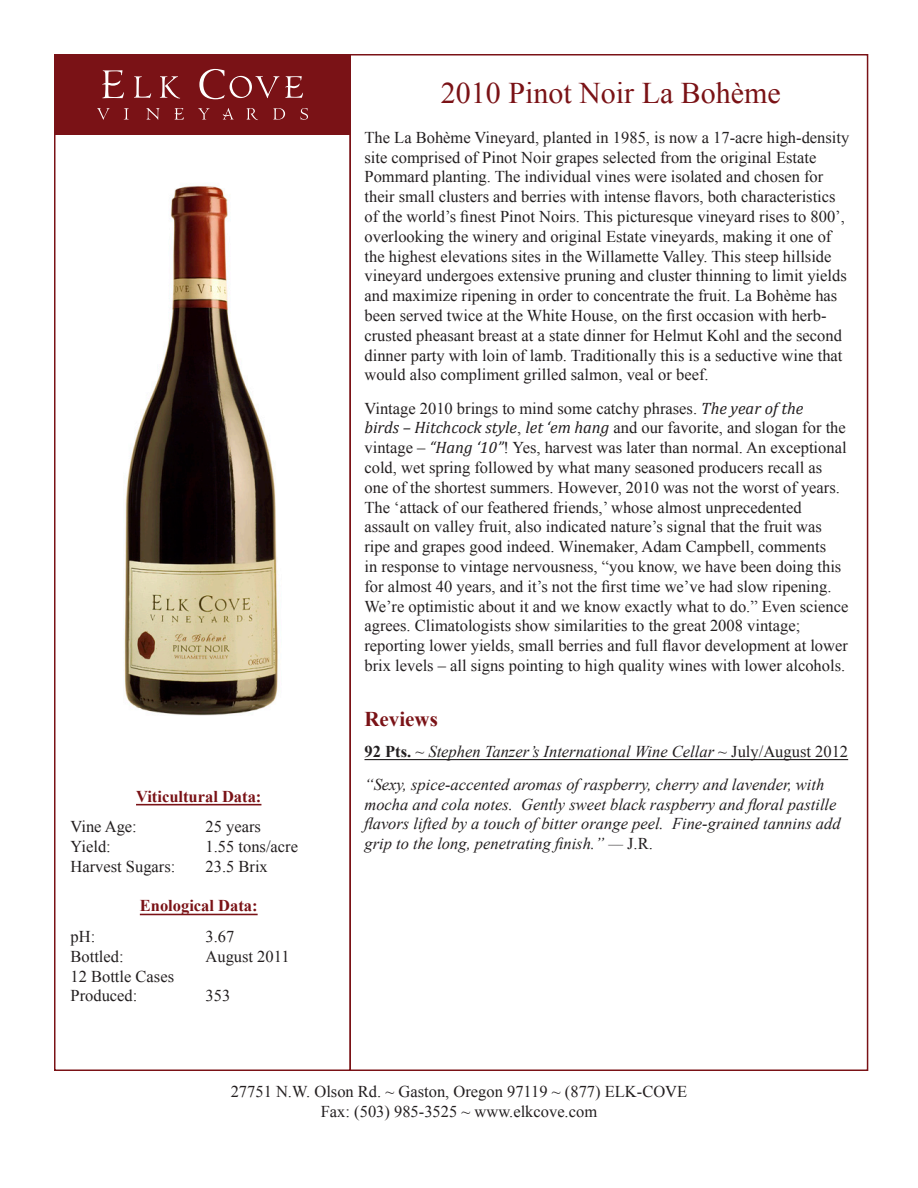
<style>
.page{position:relative;width:918px;height:1188px;background:#fff}
.page>*{position:absolute;margin:0;border:0;box-sizing:border-box;transform-origin:0 0}
.t1{font:30px "Times New Roman";color:#7a1216}
.t2{font:700 21px "Times New Roman";color:#7a1216}
.t3{font:16.5px/19.8px "Times New Roman";color:#231f20}
.t4{font:italic 16.5px/19.8px "Times New Roman";color:#231f20}
.t5{font:700 16.5px "Times New Roman";color:#7a1216}
.s1{font-family:"Cambria";font-style:italic}
.s2{font-weight:700;font-style:normal}
.s3{font-style:normal}
</style>
<div class="page">
<img style="left:124px;top:185px;width:154px;height:531px">
<hr style="left:136px;top:804px;width:125px;height:1px;background:#7a1216">
<hr style="left:140px;top:914px;width:118px;height:1px;background:#7a1216">
<hr style="left:364px;top:759px;width:484px;height:1px;background:#231f20">
<div style="left:54px;top:54px;width:297px;height:81px;background:#7a1216"></div>
<svg style="left:97px;top:108px;width:13px;height:12px"></svg>
<svg style="left:124px;top:108px;width:5px;height:12px"></svg>
<svg style="left:146px;top:108px;width:14px;height:12px"></svg>
<svg style="left:198px;top:108px;width:12px;height:12px"></svg>
<svg style="left:247px;top:108px;width:11px;height:12px"></svg>
<svg style="left:273px;top:108px;width:12px;height:12px"></svg>
<svg style="left:300px;top:108px;width:8px;height:12px"></svg>
<svg style="left:223px;top:108px;width:11px;height:12px"></svg>
<svg style="left:174px;top:108px;width:10px;height:12px"></svg>
<svg style="left:134px;top:76px;width:17px;height:22px"></svg>
<svg style="left:199px;top:69px;width:80px;height:30px"></svg>
<svg style="left:102px;top:70px;width:22px;height:28px"></svg>
<svg style="left:285px;top:76px;width:18px;height:22px"></svg>
<svg style="left:160px;top:76px;width:20px;height:22px"></svg>
<p class="t5" style="left:136px;top:785px;width:127px">Viticultural Data:</p>
<p class="t3" style="left:71px;top:817px;width:68px">Vine Age:</p>
<p class="t3" style="left:206px;top:817px;width:57px">25 years</p>
<p class="t3" style="left:71px;top:836px;width:42px">Yield:</p>
<p class="t3" style="left:206px;top:836px;width:94px">1.55 tons/acre</p>
<p class="t3" style="left:71px;top:856px;width:106px">Harvest Sugars:</p>
<p class="t3" style="left:206px;top:856px;width:64px">23.5 Brix</p>
<p class="t5" style="left:140px;top:895px;width:119px">Enological Data:</p>
<p class="t3" style="left:71px;top:926px;width:26px">pH:</p>
<p class="t3" style="left:206px;top:926px;width:30px">3.67</p>
<p class="t3" style="left:71px;top:946px;width:55px">Bottled:</p>
<p class="t3" style="left:206px;top:946px;width:86px">August 2011</p>
<p class="t3" style="left:71px;top:966px;width:105px">12 Bottle Cases<br>Produced:</p>
<p class="t3" style="left:206px;top:986px;width:26px">353</p>
<h1 class="t1" style="left:441px;top:73px;width:341px">2010 Pinot Noir La Bohème</h1>
<p class="t3" style="left:364px;top:127px;width:486px">The La Bohème Vineyard, planted in 1985, is now a 17-acre high-density site comprised of Pinot Noir grapes selected from the original Estate Pommard planting. The individual vines were isolated and chosen for their small clusters and berries with intense flavors, both characteristics of the world’s finest Pinot Noirs. This picturesque vineyard rises to 800’, overlooking the winery and original Estate vineyards, making it one of the highest elevations sites in the Willamette Valley. This steep hillside vineyard undergoes extensive pruning and cluster thinning to limit yields and maximize ripening in order to concentrate the fruit. La Bohème has been served twice at the White House, on the first occasion with herb&shy;crusted pheasant breast at a state dinner for Helmut Kohl and the second dinner party with loin of lamb. Traditionally this is a seductive wine that would also compliment grilled salmon, veal or beef.</p>
<p class="t3" style="left:364px;top:398px;width:485px">Vintage 2010 brings to mind some catchy phrases. <span class="s1">The year of the<br>birds – Hitchcock style</span>, <span class="s1">let ‘em hang</span> and our favorite, and slogan for the vintage – <span class="s1">“Hang ‘10”</span>! Yes, harvest was later than normal. An exceptional cold, wet spring followed by what many seasoned producers recall as one of the shortest summers. However, 2010 was not the worst of years.<br>The ‘attack of our feathered friends,’ whose almost unprecedented assault on valley fruit, also indicated nature’s signal that the fruit was ripe and grapes good indeed. Winemaker, Adam Campbell, comments<br>in response to vintage nervousness, “you know, we have been doing this for almost 40 years, and it’s not the first time we’ve had slow ripening.<br>We’re optimistic about it and we know exactly what to do.” Even science agrees. Climatologists show similarities to the great 2008 vintage; reporting lower yields, small berries and full flavor development at lower brix levels – all signs pointing to high quality wines with lower alcohols.</p>
<p class="t2" style="left:364px;top:704px;width:75px">Reviews</p>
<p class="t4" style="left:364px;top:734px;width:485px;line-height:33.3px"><span class="s2">92 Pts.</span> ~ Stephen Tanzer’s International Wine Cellar ~ <span class="s3">July/August 2012 </span>“Sexy, spice-accented aromas of raspberry, cherry and lavender, with</p>
<p class="t4" style="left:364px;top:794px;width:478px">mocha and cola notes. Gently sweet black raspberry and floral pastille flavors lifted by a touch of bitter orange peel. Fine-grained tannins add grip to the long, penetrating finish.” — <span class="s3">J.R.</span></p>
<p class="t3" style="left:231px;top:1082px;width:458px;text-align:center">27751 N.W. Olson Rd. ~ Gaston, Oregon 97119 ~ (877) ELK-COVE<br>Fax: (503) 985-3525 ~ www.elkcove.com</p>
</div>
